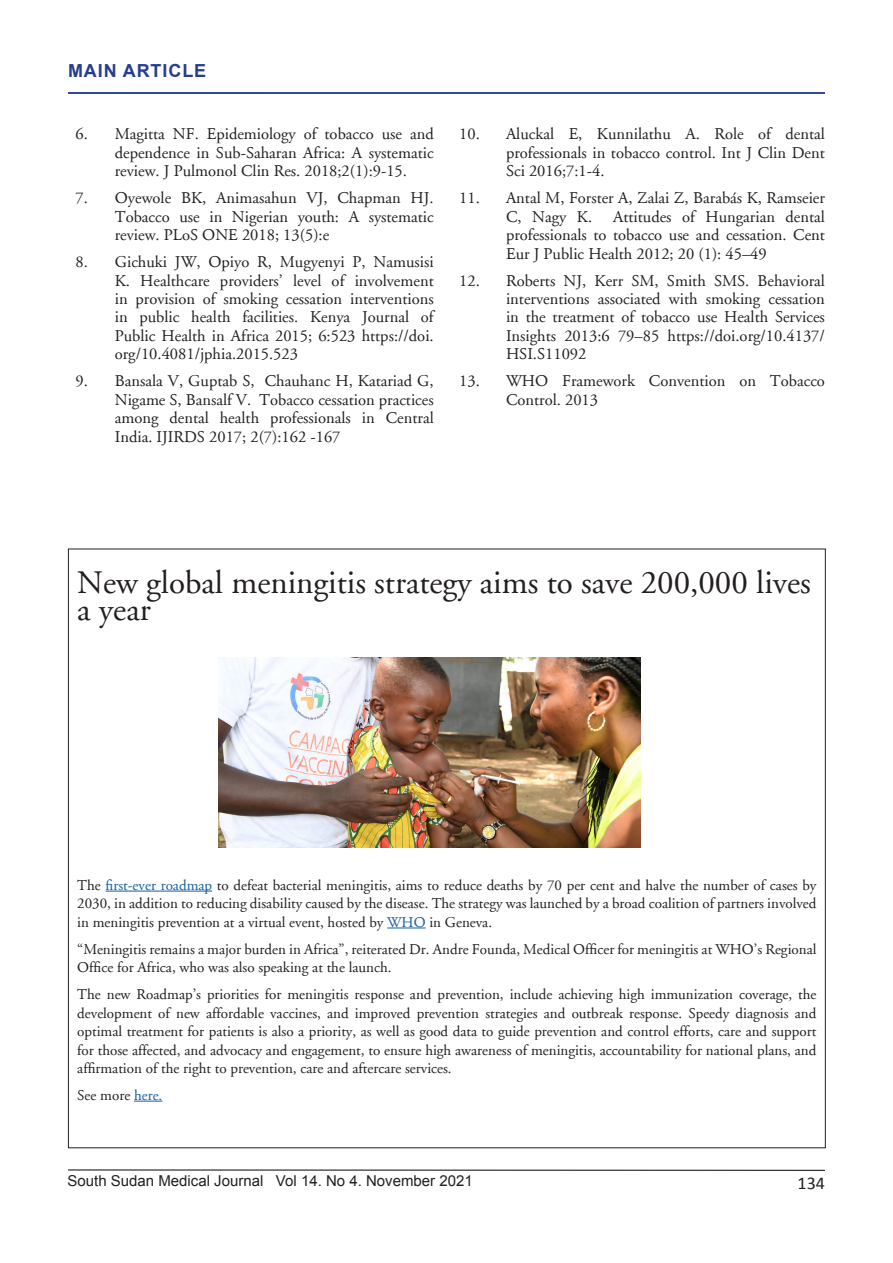
<style>
.page{position:relative;width:893px;height:1263px;background:#fff}
.page>*{position:absolute;margin:0;border:0;box-sizing:border-box;transform-origin:0 0}
.t1{font:33px "Adobe Garamond";color:#231f20}
.Sidebar{font:700 18px "Arial";letter-spacing:.05em;color:#253f8e}
.t2{font:18px "Calibri";color:#231f20}
.t3{font:16.5px/18.5px "Adobe Garamond";color:#231f20;text-align:justify}
.t4{font:15px/18.5px "Adobe Garamond";color:#231f20;text-align:justify}
.t5{font:15px "Arial";color:#231f20}
.s1{color:#175d9e}
</style>
<div class="page">
<hr style="left:68px;top:1170px;width:757px;height:1px;background:#000">
<hr style="left:68px;top:92px;width:757px;height:2px;background:#253f8e">
<hr style="left:106px;top:891px;width:106px;height:1px;background:#175d9e">
<hr style="left:387px;top:927px;width:39px;height:1px;background:#175d9e">
<svg style="left:134px;top:1101px;width:28px;height:1px"></svg>
<img style="left:219px;top:657px;width:421px;height:191px">
<p class="Sidebar" style="left:68px;top:59px;width:140px">MAIN ARTICLE</p>
<p class="t3" style="left:115px;top:125px;width:320px;text-indent:-39px">6. Magitta NF. Epidemiology of tobacco use and dependence in Sub-Saharan Africa: A systematic review. J Pulmonol Clin Res. 2018;2(1):9-15.</p>
<p class="t3" style="left:115px;top:189px;width:320px;text-indent:-39px">7. Oyewole BK, Animasahun VJ, Chapman HJ.<br>Tobacco use in Nigerian youth: A systematic review. PLoS ONE 2018; 13(5):e</p>
<p class="t3" style="left:115px;top:253px;width:320px;text-indent:-39px">8. Gichuki JW, Opiyo R, Mugyenyi P, Namusisi K. Healthcare providers’ level of involvement in provision of smoking cessation interventions in public health facilities. Kenya Journal of Public Health in Africa 2015; 6:523 https://doi. org/10.4081/jphia.2015.523</p>
<p class="t3" style="left:115px;top:372px;width:320px;text-indent:-39px">9. Bansala V, Guptab S, Chauhanc H, Katariad G, Nigame S, Bansalf V. Tobacco cessation practices among dental health professionals in Central India. IJIRDS 2017; 2(7):162 -167</p>
<p class="t3" style="left:506px;top:125px;width:320px;text-indent:-47px">10. Aluckal E, Kunnilathu A. Role of dental professionals in tobacco control. Int J Clin Dent Sci 2016;7:1-4.</p>
<p class="t3" style="left:506px;top:189px;width:320px;text-indent:-47px">11. Antal M, Forster A, Zalai Z, Barabás K, Ramseier<br>C, Nagy K.</p>
<p class="t3" style="left:506px;top:208px;width:320px;text-indent:107px">Attitudes of Hungarian dental professionals to tobacco use and cessation. Cent Eur J Public Health 2012; 20 (1): 45–49</p>
<p class="t3" style="left:506px;top:271px;width:320px;text-indent:-47px">12. Roberts NJ, Kerr SM, Smith SMS. Behavioral interventions associated with smoking cessation in the treatment of tobacco use Health Services Insights 2013:6 79–85 https://doi.org/10.4137/ HSI.S11092</p>
<p class="t3" style="left:506px;top:372px;width:320px;text-indent:-47px">13. WHO Framework Convention on Tobacco<br>Control. 2013</p>
<p class="t1" style="left:77px;top:565px;width:735px">New global meningitis strategy aims to save 200,000 lives</p>
<p class="t1" style="left:77px;top:592px;width:75px">a year</p>
<p class="t4" style="left:77px;top:876px;width:741px">The <span class="s1">first-ever roadmap</span> to defeat bacterial meningitis, aims to reduce deaths by 70 per cent and halve the number of cases by 2030, in addition to reducing disability caused by the disease. The strategy was launched by a broad coalition of partners involved in meningitis prevention at a virtual event, hosted by <span class="s1">WHO</span> in Geneva.</p>
<p class="t4" style="left:77px;top:940px;width:741px">“Meningitis remains a major burden in Africa”, reiterated Dr. Andre Founda, Medical Officer for meningitis at WHO’s Regional<br>Office for Africa, who was also speaking at the launch.</p>
<p class="t4" style="left:77px;top:986px;width:741px">The new Roadmap’s priorities for meningitis response and prevention, include achieving high immunization coverage, the development of new affordable vaccines, and improved prevention strategies and outbreak response. Speedy diagnosis and optimal treatment for patients is also a priority, as well as good data to guide prevention and control efforts, care and support for those affected, and advocacy and engagement, to ensure high awareness of meningitis, accountability for national plans, and affirmation of the right to prevention, care and aftercare services.</p>
<p class="t4" style="left:77px;top:1086px;width:87px">See more <span class="s1">here.</span></p>
<p class="t5" style="left:68px;top:1170px;width:407px">South Sudan Medical Journal Vol 14. No 4. November 2021</p>
<p class="t2" style="left:798px;top:1172px;width:29px">134</p>
</div>
